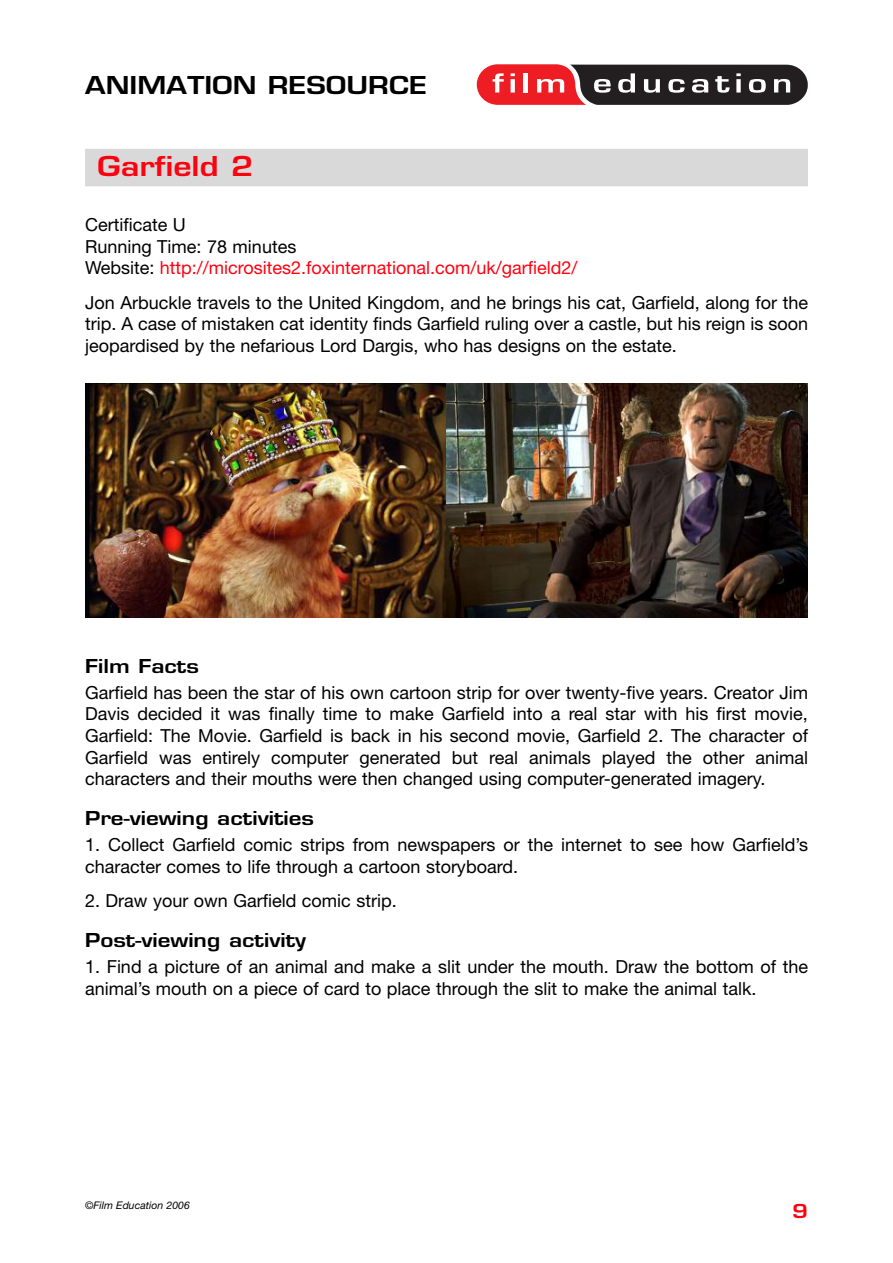
<style>
.page{position:relative;width:893px;height:1263px;background:#fff}
.page>*{position:absolute;margin:0;border:0;box-sizing:border-box;transform-origin:0 0}
.t1{font:700 30px "Eurose";color:#ff000f}
.t2{font:700 27px "Eurose";color:#000}
.t3{font:700 21px "Eurose";color:#000}
.t4{font:700 21px "Eurose";color:#ff000f}
.t5{font:18px/21.6px "Helvetica Neue";color:#000;text-align:justify}
.t6{font:18px/21.6px "Helvetica Neue";color:#ff000f}
.t7{font:italic 10.5px "Helvetica Neue";color:#000}
.s1{color:#000}
</style>
<div class="page">
<div style="left:85px;top:149px;width:723px;height:37px;background:#d9d9d9"></div>
<svg style="left:477px;top:64px;width:331px;height:41px;background:#7c4749"></svg>
<img style="left:85px;top:384px;width:361px;height:234px">
<img style="left:446px;top:384px;width:362px;height:234px">
<h2 class="t2" style="left:85px;top:76px;width:343px">ANIMATION RESOURCE</h2>
<h1 class="t1" style="left:97px;top:156px;width:158px">Garfield 2</h1>
<p class="t6" style="left:85px;top:216px;width:494px"><span class="s1">Certificate U<br>Running Time: 78 minutes<br>Website:</span> http://microsites2.foxinternational.com/uk/garfield2/</p>
<p class="t5" style="left:85px;top:293px;width:725px">Jon Arbuckle travels to the United Kingdom, and he brings his cat, Garfield, along for the trip. A case of mistaken cat identity finds Garfield ruling over a castle, but his reign is soon jeopardised by the nefarious Lord Dargis, who has designs on the estate.</p>
<p class="t3" style="left:85px;top:659px;width:115px">Film Facts</p>
<p class="t5" style="left:85px;top:683px;width:725px">Garfield has been the star of his own cartoon strip for over twenty-five years. Creator Jim Davis decided it was finally time to make Garfield into a real star with his first movie, Garfield: The Movie. Garfield is back in his second movie, Garfield 2. The character of Garfield was entirely computer generated but real animals played the other animal characters and their mouths were then changed using computer-generated imagery.</p>
<p class="t3" style="left:85px;top:811px;width:231px">Pre-viewing activities</p>
<p class="t5" style="left:85px;top:836px;width:725px">1. Collect Garfield comic strips from newspapers or the internet to see how Garfield’s character comes to life through a cartoon storyboard.</p>
<p class="t5" style="left:85px;top:892px;width:313px">2. Draw your own Garfield comic strip.</p>
<p class="t3" style="left:85px;top:933px;width:223px">Post-viewing activity</p>
<p class="t5" style="left:85px;top:958px;width:725px">1. Find a picture of an animal and make a slit under the mouth. Draw the bottom of the animal’s mouth on a piece of card to place through the slit to make the animal talk.</p>
<p class="t7" style="left:85px;top:1199px;width:106px">©Film Education 2006</p>
<p class="t4" style="left:792px;top:1204px;width:17px">9</p>
</div>
